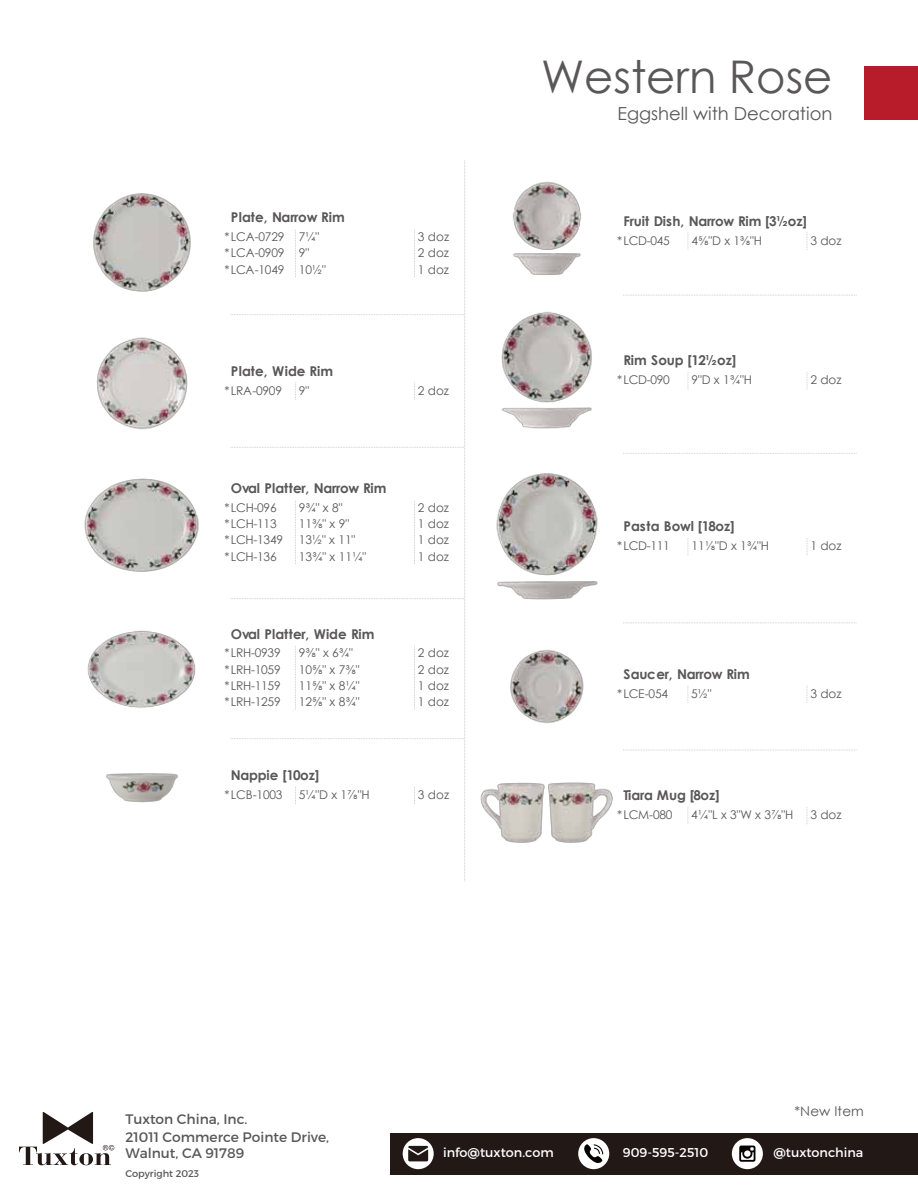
<style>
.page{position:relative;width:918px;height:1188px;background:#fff}
.page>*{position:absolute;margin:0;border:0;box-sizing:border-box;transform-origin:0 0}
.t1{font:45px "Century Gothic";color:#595757}
.t2{font:18px "Century Gothic";color:#595757}
.t3{font:13.8px/18.1px "Montserrat";color:#595757}
.t4{font:700 13.5px "Century Gothic";letter-spacing:-.015em;color:#595757}
.t5{font:700 13.5px "Century Gothic";letter-spacing:.01em;color:#595757}
.t6{font:13.5px "Century Gothic";letter-spacing:.01em;color:#595757}
.t7{font:12.75px "Montserrat";color:#fff}
.t8{font:12px "Century Gothic";letter-spacing:-.015em;color:#595757}
.t9{font:9.75px "Montserrat";color:#595757}
</style>
<div class="page">
<svg style="left:19px;top:1112px;width:95px;height:53px"></svg>
<div style="left:864px;top:66px;width:54px;height:54px;background:#b81c2b"></div>
<div style="left:391px;top:1133px;width:527px;height:42px;background:#221815"></div>
<svg style="left:403px;top:1138px;width:31px;height:31px"></svg>
<div style="left:578px;top:1138px;width:31px;height:31px;background:#fff;border-radius:50%"></div>
<div style="left:732px;top:1138px;width:31px;height:31px;background:#fff;border-radius:50%"></div>
<svg style="left:584px;top:1144px;width:19px;height:19px"></svg>
<svg style="left:408px;top:1146px;width:20px;height:15px"></svg>
<svg style="left:739px;top:1146px;width:16px;height:16px"></svg>
<img style="left:93px;top:193px;width:98px;height:99px">
<img style="left:106px;top:773px;width:72px;height:30px">
<img style="left:513px;top:182px;width:68px;height:93px">
<img style="left:501px;top:312px;width:91px;height:117px">
<img style="left:496px;top:473px;width:102px;height:127px">
<img style="left:510px;top:649px;width:74px;height:75px">
<img style="left:84px;top:478px;width:115px;height:94px">
<img style="left:480px;top:782px;width:133px;height:61px">
<img style="left:96px;top:337px;width:92px;height:93px">
<img style="left:87px;top:630px;width:109px;height:78px">
<svg style="left:623px;top:295px;width:234px;height:1px"></svg>
<svg style="left:623px;top:453px;width:234px;height:1px"></svg>
<svg style="left:623px;top:622px;width:234px;height:1px"></svg>
<svg style="left:623px;top:750px;width:234px;height:1px"></svg>
<svg style="left:231px;top:161px;width:234px;height:721px"></svg>
<p class="t4" style="left:231px;top:207px;width:115px">Plate, Narrow Rim</p>
<p class="t8" style="left:225px;top:228px;width:96px">*LCA-0729 7¼"</p>
<p class="t8" style="left:418px;top:228px;width:33px">3 doz</p>
<p class="t8" style="left:225px;top:244px;width:86px">*LCA-0909 9"</p>
<p class="t8" style="left:418px;top:244px;width:33px">2 doz</p>
<p class="t8" style="left:225px;top:261px;width:103px">*LCA-1049 10½"</p>
<p class="t8" style="left:418px;top:261px;width:33px">1 doz</p>
<p class="t5" style="left:231px;top:361px;width:104px">Plate, Wide Rim</p>
<p class="t8" style="left:225px;top:382px;width:59px">*LRA-0909</p>
<p class="t8" style="left:299px;top:382px;width:12px">9"</p>
<p class="t8" style="left:418px;top:382px;width:33px">2 doz</p>
<p class="t4" style="left:231px;top:478px;width:157px">Oval Platter, Narrow Rim</p>
<p class="t8" style="left:225px;top:499px;width:54px">*LCH-096</p>
<p class="t8" style="left:299px;top:499px;width:45px">9¾" x 8"</p>
<p class="t8" style="left:418px;top:499px;width:33px">2 doz</p>
<p class="t8" style="left:225px;top:516px;width:54px">*LCH-113</p>
<p class="t8" style="left:299px;top:516px;width:52px">11⅜" x 9"</p>
<p class="t8" style="left:418px;top:516px;width:33px">1 doz</p>
<p class="t8" style="left:225px;top:532px;width:60px">*LCH-1349</p>
<p class="t8" style="left:299px;top:532px;width:58px">13½" x 11"</p>
<p class="t8" style="left:418px;top:532px;width:33px">1 doz</p>
<p class="t8" style="left:225px;top:548px;width:54px">*LCH-136</p>
<p class="t8" style="left:299px;top:548px;width:69px">13¾" x 11¼"</p>
<p class="t8" style="left:418px;top:548px;width:33px">1 doz</p>
<p class="t4" style="left:231px;top:623px;width:145px">Oval Platter, Wide Rim</p>
<p class="t8" style="left:225px;top:645px;width:58px">*LRH-0939</p>
<p class="t8" style="left:299px;top:645px;width:56px">9⅜" x 6¾"</p>
<p class="t8" style="left:418px;top:645px;width:33px">2 doz</p>
<p class="t8" style="left:225px;top:661px;width:58px">*LRH-1059</p>
<p class="t8" style="left:299px;top:661px;width:62px">10⅝" x 7⅜"</p>
<p class="t8" style="left:418px;top:661px;width:33px">2 doz</p>
<p class="t8" style="left:225px;top:677px;width:58px">*LRH-1159</p>
<p class="t8" style="left:299px;top:677px;width:62px">11⅝" x 8¼"</p>
<p class="t8" style="left:418px;top:677px;width:33px">1 doz</p>
<p class="t8" style="left:225px;top:693px;width:58px">*LRH-1259</p>
<p class="t8" style="left:299px;top:693px;width:62px">12⅝" x 8¾"</p>
<p class="t8" style="left:418px;top:693px;width:33px">1 doz</p>
<p class="t4" style="left:231px;top:765px;width:90px">Nappie [10oz]</p>
<p class="t8" style="left:225px;top:786px;width:59px">*LCB-1003</p>
<p class="t8" style="left:299px;top:786px;width:72px">5¼"D x 1⅞"H</p>
<p class="t8" style="left:418px;top:786px;width:33px">3 doz</p>
<h1 class="t1" style="left:541px;top:46px;width:293px">Western Rose</h1>
<h2 class="t2" style="left:617px;top:101px;width:217px">Eggshell with Decoration</h2>
<p class="t4" style="left:623px;top:210px;width:185px">Fruit Dish, Narrow Rim [3½oz]</p>
<p class="t8" style="left:617px;top:232px;width:54px">*LCD-045</p>
<p class="t8" style="left:691px;top:232px;width:72px">4⅝"D x 1⅜"H</p>
<p class="t8" style="left:810px;top:232px;width:33px">3 doz</p>
<p class="t4" style="left:623px;top:350px;width:115px">Rim Soup [12½oz]</p>
<p class="t8" style="left:617px;top:372px;width:54px">*LCD-090</p>
<p class="t8" style="left:691px;top:372px;width:62px">9"D x 1¾"H</p>
<p class="t8" style="left:810px;top:372px;width:33px">2 doz</p>
<p class="t4" style="left:623px;top:516px;width:113px">Pasta Bowl [18oz]</p>
<p class="t8" style="left:617px;top:538px;width:54px">* LCD-111</p>
<p class="t8" style="left:691px;top:538px;width:79px">11⅛"D x 1¾"H</p>
<p class="t8" style="left:810px;top:538px;width:33px">1 doz</p>
<p class="t4" style="left:623px;top:664px;width:128px">Saucer, Narrow Rim</p>
<p class="t8" style="left:617px;top:685px;width:53px">*LCE-054</p>
<p class="t8" style="left:691px;top:685px;width:22px">5½"</p>
<p class="t8" style="left:810px;top:685px;width:33px">3 doz</p>
<p class="t4" style="left:623px;top:785px;width:98px">Tiara Mug [8oz]</p>
<p class="t8" style="left:617px;top:806px;width:57px">*LCM-080</p>
<p class="t8" style="left:691px;top:806px;width:104px">4¼"L x 3"W x 3⅞"H</p>
<p class="t8" style="left:810px;top:806px;width:33px">3 doz</p>
<p class="t3" style="left:125px;top:1110px;width:205px">Tuxton China, Inc.<br>21011 Commerce Pointe Drive,</p>
<p class="t3" style="left:125px;top:1144px;width:120px">Walnut, CA 91789</p>
<p class="t9" style="left:125px;top:1168px;width:75px">Copyright 2023</p>
<p class="t6" style="left:794px;top:1101px;width:71px">*New Item</p>
<p class="t7" style="left:443px;top:1145px;width:112px">info@tuxton.com</p>
<p class="t7" style="left:623px;top:1145px;width:87px">909-595-2510</p>
<p class="t7" style="left:773px;top:1145px;width:92px">@tuxtonchina</p>
</div>
